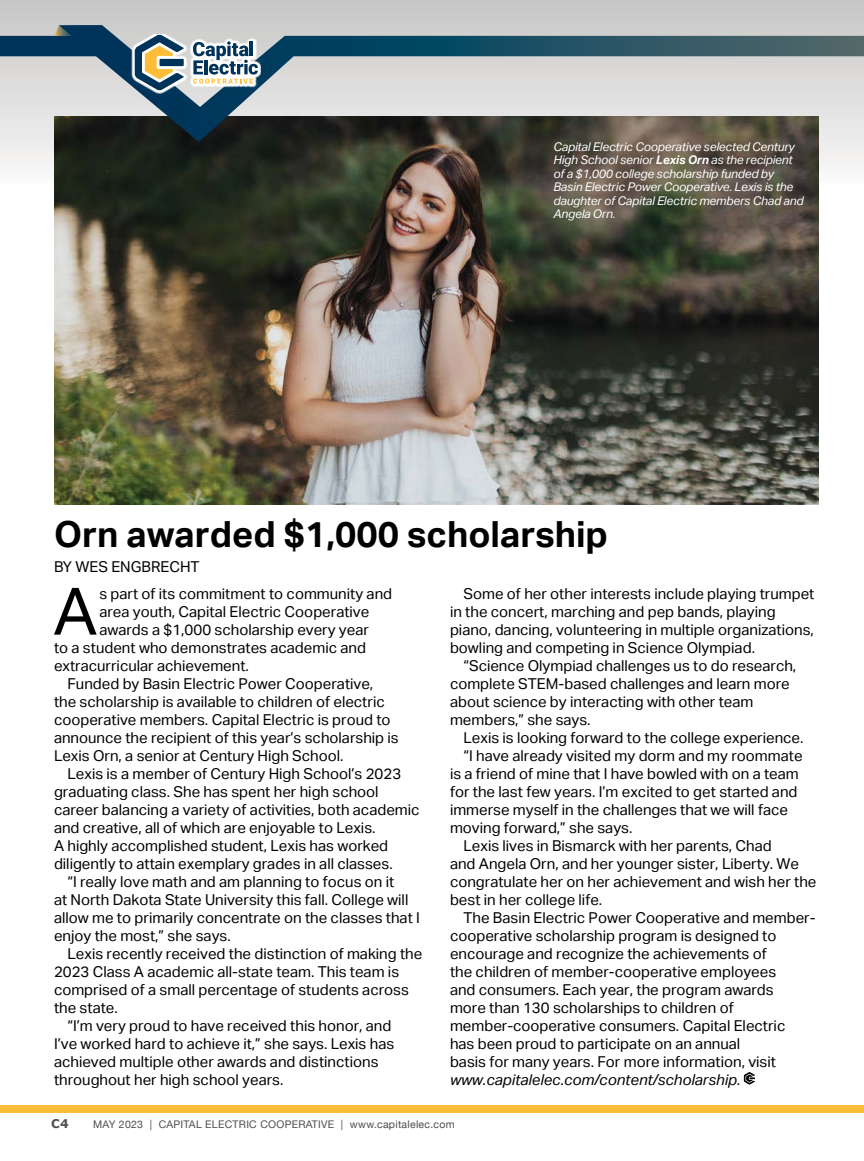
<style>
.page{position:relative;width:864px;height:1161px;background:#fff}
.page>*{position:absolute;margin:0;border:0;box-sizing:border-box;transform-origin:0 0}
.t1{font:65.4px "Aktiv Grotesk";color:#000}
.t2{font:700 36px "Aktiv Grotesk";color:#000}
.t3{font:15px/18px "Aktiv Grotesk";color:#000}
.t4{font:italic 15px "Aktiv Grotesk";color:#000}
.t5{font:italic 12px/13.5px "Aktiv Grotesk";letter-spacing:-.015em;color:#fff}
.t6{font:700 12px "Verdana";color:#4d4d4f}
.t7{font:10.5px "Helvetica Neue";letter-spacing:.025em;color:#4d4d4f}
.s1{font-weight:700}
</style>
<div class="page">
<svg style="left:0;top:0;width:864px;height:165px"></svg>
<img style="left:54px;top:142px;width:765px;height:362px">
<svg style="left:744px;top:1072px;width:11px;height:13px"></svg>
<div style="left:0;top:1105px;width:864px;height:8px;background:#febd36"></div>
<svg style="left:0;top:25px;width:59px;height:117px"></svg>
<svg style="left:59px;top:25px;width:805px;height:117px"></svg>
<svg style="left:131px;top:34px;width:130px;height:59px"></svg>
<svg style="left:193px;top:41px;width:65px;height:43px"></svg>
<hr style="left:250px;top:41px;width:3px;height:15px;background:#00335a">
<svg style="left:135px;top:35px;width:49px;height:56px"></svg>
<div style="left:160px;top:59px;width:24px;height:7px;background:#00335a"></div>
<p class="t5" style="left:554px;top:140px;width:252px">Capital Electric Cooperative selected Century High School senior <span class="s1">Lexis Orn</span> as the recipient of a $1,000 college scholarship funded by Basin Electric Power Cooperative. Lexis is the daughter of Capital Electric members Chad and Angela Orn.</p>
<h2 class="t2" style="left:54px;top:513px;width:556px">Orn awarded $1,000 scholarship</h2>
<p class="t3" style="left:54px;top:557px;width:147px">BY WES ENGBRECHT</p>
<h1 class="t1" style="left:53px;top:574px;width:46px">A</h1>
<p class="t3" style="left:99px;top:584px;width:294px">s part of its commitment to community and</p>
<p class="t3" style="left:450px;top:584px;width:366px;text-indent:14px">Some of her other interests include playing trumpet in the concert, marching and pep bands, playing piano, dancing, volunteering in multiple organizations, bowling and competing in Science Olympiad.</p>
<p class="t3" style="left:450px;top:656px;width:348px;text-indent:14px">“Science Olympiad challenges us to do research, complete STEM-based challenges and learn more about science by interacting with other team members,” she says.</p>
<p class="t3" style="left:464px;top:728px;width:342px">Lexis is looking forward to the college experience.</p>
<p class="t3" style="left:464px;top:746px;width:341px">“I have already visited my dorm and my roommate</p>
<p class="t3" style="left:450px;top:764px;width:350px">is a friend of mine that I have bowled with on a team</p>
<p class="t3" style="left:450px;top:782px;width:349px">for the last few years. I’m excited to get started and</p>
<p class="t3" style="left:450px;top:800px;width:340px">immerse myself in the challenges that we will face</p>
<p class="t3" style="left:450px;top:818px;width:184px">moving forward,” she says.</p>
<p class="t3" style="left:464px;top:836px;width:310px">Lexis lives in Bismarck with her parents, Chad</p>
<p class="t3" style="left:450px;top:854px;width:351px">and Angela Orn, and her younger sister, Liberty. We</p>
<p class="t3" style="left:450px;top:872px;width:368px">congratulate her on her achievement and wish her the</p>
<p class="t3" style="left:450px;top:890px;width:154px">best in her college life.</p>
<p class="t3" style="left:464px;top:908px;width:354px">The Basin Electric Power Cooperative and member-</p>
<p class="t3" style="left:450px;top:926px;width:328px">cooperative scholarship program is designed to</p>
<p class="t3" style="left:450px;top:944px;width:318px">encourage and recognize the achievements of</p>
<p class="t3" style="left:450px;top:962px;width:328px">the children of member-cooperative employees</p>
<p class="t3" style="left:450px;top:980px;width:325px">and consumers. Each year, the program awards</p>
<p class="t3" style="left:450px;top:998px;width:285px">more than 130 scholarships to children of</p>
<p class="t3" style="left:450px;top:1016px;width:337px">member-cooperative consumers. Capital Electric</p>
<p class="t3" style="left:450px;top:1034px;width:292px">has been proud to participate on an annual</p>
<p class="t3" style="left:450px;top:1052px;width:327px">basis for many years. For more information, visit</p>
<p class="t4" style="left:450px;top:1071px;width:292px">www.capitalelec.com/content/scholarship.</p>
<p class="t3" style="left:99px;top:602px;width:272px">area youth, Capital Electric Cooperative</p>
<p class="t3" style="left:99px;top:620px;width:271px">awards a $1,000 scholarship every year</p>
<p class="t3" style="left:54px;top:638px;width:314px">to a student who demonstrates academic and</p>
<p class="t3" style="left:54px;top:656px;width:196px">extracurricular achievement.</p>
<p class="t3" style="left:68px;top:674px;width:307px">Funded by Basin Electric Power Cooperative,</p>
<p class="t3" style="left:54px;top:692px;width:332px">the scholarship is available to children of electric</p>
<p class="t3" style="left:54px;top:710px;width:338px">cooperative members. Capital Electric is proud to</p>
<p class="t3" style="left:54px;top:728px;width:346px">announce the recipient of this year’s scholarship is</p>
<p class="t3" style="left:54px;top:746px;width:291px">Lexis Orn, a senior at Century High School.</p>
<p class="t3" style="left:68px;top:764px;width:335px">Lexis is a member of Century High School’s 2023</p>
<p class="t3" style="left:54px;top:782px;width:326px">graduating class. She has spent her high school</p>
<p class="t3" style="left:54px;top:800px;width:367px">career balancing a variety of activities, both academic</p>
<p class="t3" style="left:54px;top:818px;width:323px">and creative, all of which are enjoyable to Lexis.</p>
<p class="t3" style="left:54px;top:836px;width:336px">A highly accomplished student, Lexis has worked</p>
<p class="t3" style="left:54px;top:854px;width:340px">diligently to attain exemplary grades in all classes.</p>
<p class="t3" style="left:68px;top:872px;width:328px">“I really love math and am planning to focus on it</p>
<p class="t3" style="left:54px;top:890px;width:356px">at North Dakota State University this fall. College will</p>
<p class="t3" style="left:54px;top:908px;width:367px">allow me to primarily concentrate on the classes that I</p>
<p class="t3" style="left:54px;top:926px;width:178px">enjoy the most,” she says.</p>
<p class="t3" style="left:68px;top:944px;width:356px">Lexis recently received the distinction of making the</p>
<p class="t3" style="left:54px;top:962px;width:347px">2023 Class A academic all-state team. This team is</p>
<p class="t3" style="left:54px;top:980px;width:356px">comprised of a small percentage of students across</p>
<p class="t3" style="left:54px;top:998px;width:65px">the state.</p>
<p class="t3" style="left:68px;top:1016px;width:325px">“I’m very proud to have received this honor, and</p>
<p class="t3" style="left:54px;top:1034px;width:342px">I’ve worked hard to achieve it,” she says. Lexis has</p>
<p class="t3" style="left:54px;top:1052px;width:326px">achieved multiple other awards and distinctions</p>
<p class="t3" style="left:54px;top:1070px;width:231px">throughout her high school years.</p>
<p class="t6" style="left:51px;top:1115px;width:19px">C4</p>
<p class="t7" style="left:93px;top:1115px;width:363px">MAY 2023 | CAPITAL ELECTRIC COOPERATIVE | www.capitalelec.com</p>
</div>
